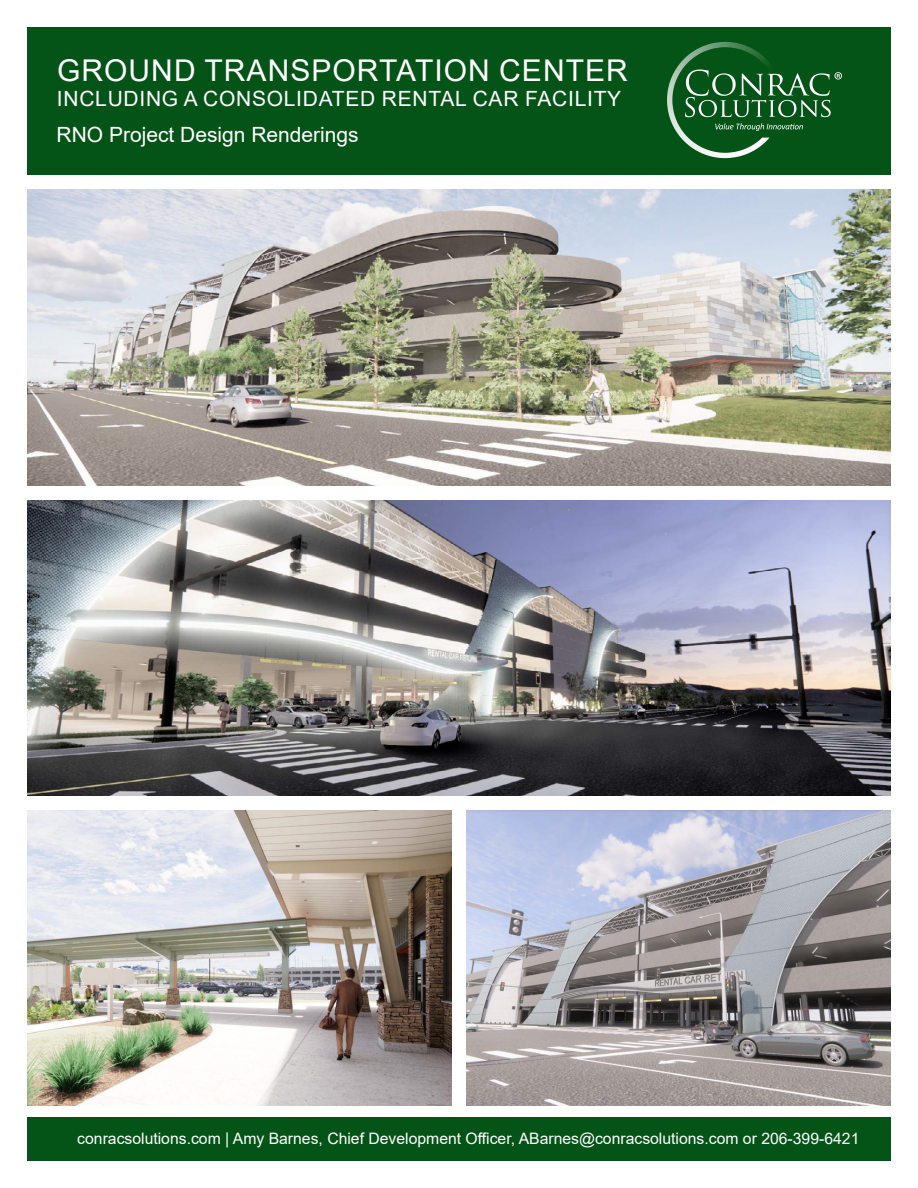
<style>
.page{position:relative;width:918px;height:1188px;background:#fff}
.page>*{position:absolute;margin:0;border:0;box-sizing:border-box;transform-origin:0 0}
.t1{font:30px "Arial";letter-spacing:.035em;color:#fff}
.t2{font:21px/36px "Arial";letter-spacing:.035em;color:#fff}
.t3{font:15.75px "Arial";color:#fff}
</style>
<div class="page">
<div style="left:27px;top:27px;width:864px;height:148px;background:#055417"></div>
<svg style="left:667px;top:42px;width:175px;height:116px"></svg>
<div style="left:27px;top:1118px;width:864px;height:43px;background:#055417"></div>
<img style="left:28px;top:190px;width:862px;height:295px">
<img style="left:28px;top:500px;width:862px;height:296px">
<img style="left:466px;top:811px;width:424px;height:295px">
<img style="left:28px;top:811px;width:423px;height:295px">
<h1 class="t1" style="left:57px;top:49px;width:572px">GROUND TRANSPORTATION CENTER</h1>
<h2 class="t2" style="left:57px;top:80px;width:566px">INCLUDING A CONSOLIDATED RENTAL CAR FACILITY<br>RNO Project Design Renderings</h2>
<p class="t3" style="left:77px;top:1127px;width:784px">conracsolutions.com | Amy Barnes, Chief Development Officer, ABarnes@conracsolutions.com or 206-399-6421</p>
</div>
